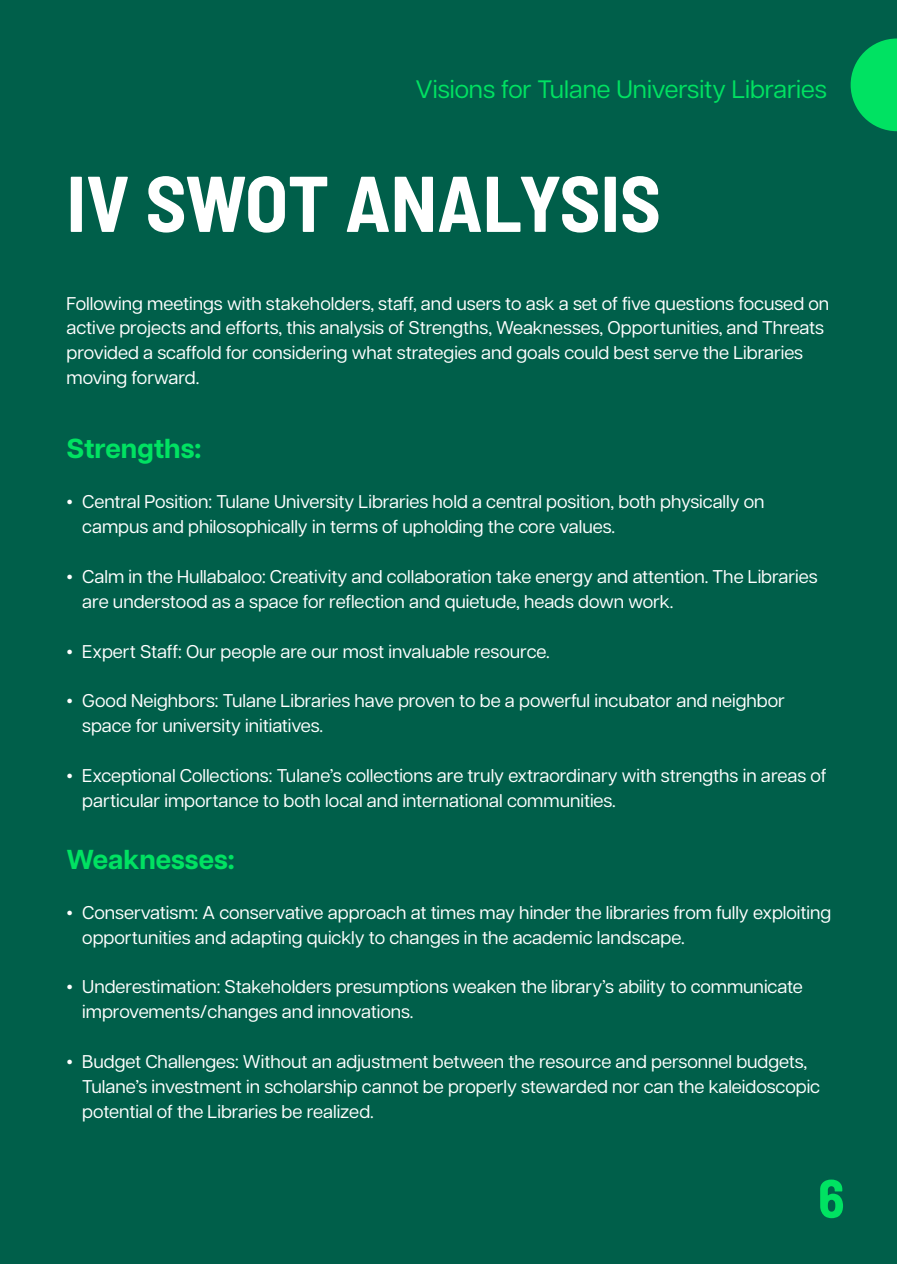
<style>
.page{position:relative;width:897px;height:1264px;background:#fff}
.page>*{position:absolute;margin:0;border:0;box-sizing:border-box;transform-origin:0 0}
.t1{font:700 semi-condensed 78.9px "Barlow";color:#fff}
.t2{font:700 semi-condensed 54px "Barlow";color:#00e262}
.t3{font:700 27.45px "Articulat CF";color:#00e262}
.t4{font:700 27.3px "Articulat CF";color:#00e262}
.t5{font:25.2px "Articulat CF";color:#00e262}
.t6{font:18.45px/24.9px "Articulat CF";color:#fff}
.s1{font-family:"Times New Roman"}
</style>
<div class="page">
<div style="left:0;top:0;width:896px;height:1264px;background:#005f4a"></div>
<svg style="left:850px;top:38px;width:46px;height:93px"></svg>
<h3 class="t5" style="left:415px;top:71px;width:413px">Visions for Tulane University Libraries</h3>
<h1 class="t1" style="left:67px;top:146px;width:595px">IV SWOT ANALYSIS</h1>
<p class="t6" style="left:67px;top:289px;width:764px">Following meetings with stakeholders, staff, and users to ask a set of five questions focused on active projects and efforts, this analysis of Strengths, Weaknesses, Opportunities, and Threats provided a scaffold for considering what strategies and goals could best serve the Libraries moving forward.</p>
<h3 class="t3" style="left:67px;top:428px;width:136px">Strengths:</h3>
<p class="t6" style="left:82px;top:488px;width:683px;text-indent:-16px"><span class="s1">•</span> Central Position: Tulane University Libraries hold a central position, both physically on campus and philosophically in terms of upholding the core values.</p>
<p class="t6" style="left:82px;top:563px;width:736px;text-indent:-16px"><span class="s1">•</span> Calm in the Hullabaloo: Creativity and collaboration take energy and attention. The Libraries are understood as a space for reflection and quietude, heads down work.</p>
<p class="t6" style="left:67px;top:637px;width:484px"><span class="s1">•</span> Expert Staff: Our people are our most invaluable resource.</p>
<p class="t6" style="left:82px;top:687px;width:704px;text-indent:-16px"><span class="s1">•</span> Good Neighbors: Tulane Libraries have proven to be a powerful incubator and neighbor space for university initiatives.</p>
<p class="t6" style="left:82px;top:762px;width:745px;text-indent:-16px"><span class="s1">•</span> Exceptional Collections: Tulane’s collections are truly extraordinary with strengths in areas of particular importance to both local and international communities.</p>
<h3 class="t4" style="left:67px;top:839px;width:169px">Weaknesses:</h3>
<p class="t6" style="left:82px;top:898px;width:750px;text-indent:-16px"><span class="s1">•</span> Conservatism: A conservative approach at times may hinder the libraries from fully exploiting opportunities and adapting quickly to changes in the academic landscape.</p>
<p class="t6" style="left:82px;top:973px;width:722px;text-indent:-16px"><span class="s1">•</span> Underestimation: Stakeholders presumptions weaken the library’s ability to communicate improvements/changes and innovations.</p>
<p class="t6" style="left:82px;top:1048px;width:739px;text-indent:-16px"><span class="s1">•</span> Budget Challenges: Without an adjustment between the resource and personnel budgets,<br>Tulane’s investment in scholarship cannot be properly stewarded nor can the kaleidoscopic potential of the Libraries be realized.</p>
<h2 class="t2" style="left:818px;top:1159px;width:28px">6</h2>
</div>
